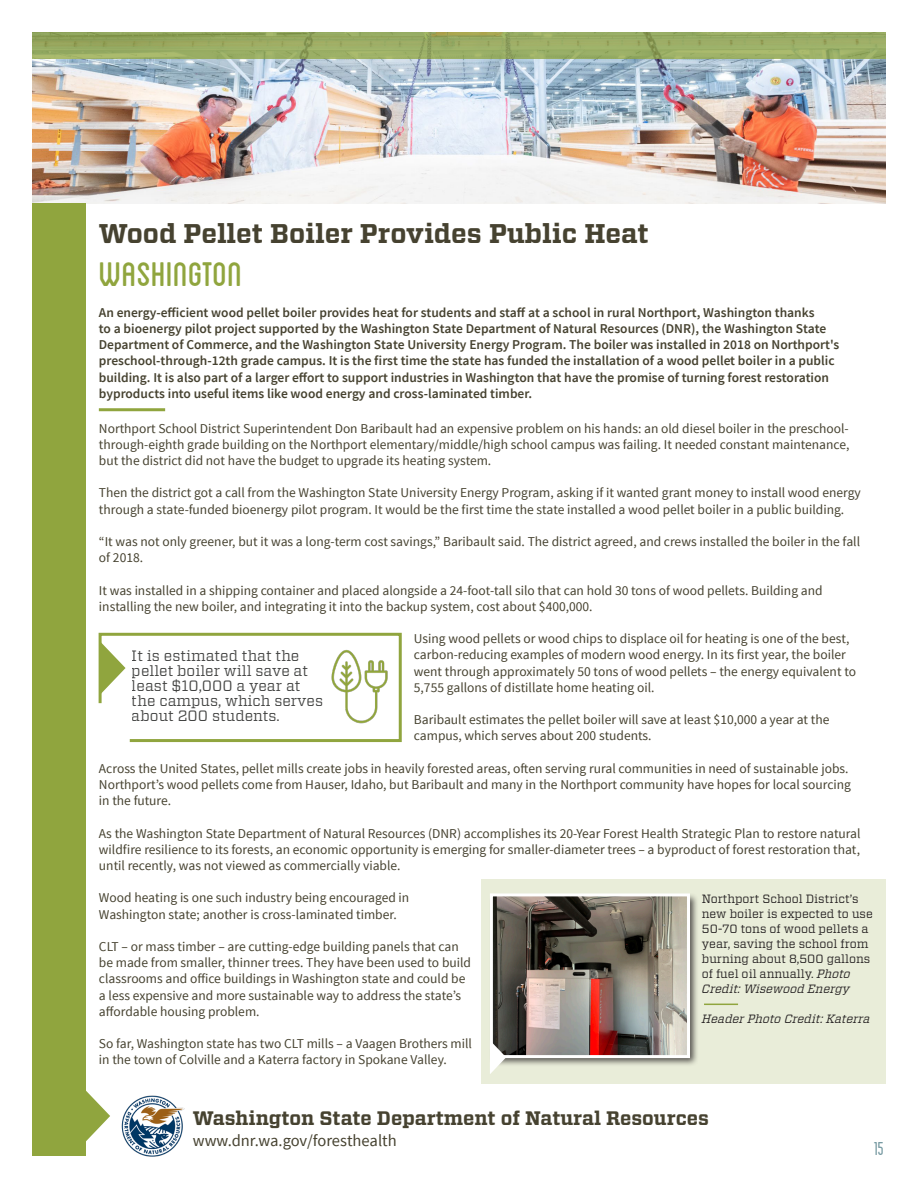
<style>
.page{position:relative;width:918px;height:1188px;background:#fff}
.page>*{position:absolute;margin:0;border:0;box-sizing:border-box;transform-origin:0 0}
.t1{font:48px "Blanch Caps";color:#90a53e}
.t2{font:700 27px "Vitesse";color:#464230}
.t3{font:700 19.5px "Vitesse";color:#464230}
.t4{font:condensed 19.5px "Blanch";color:#7498a0}
.t5{font:16.5px "Source Sans Pro";color:#464230}
.t6{font:15px/15px "Vitesse";color:#040503}
.t7{font:13.5px/16.2px "Source Sans Pro";color:#464230}
.t8{font:600 13.5px/16.2px "Source Sans Pro";color:#464230}
.t9{font:12px/15px "Vitesse";color:#231f20}
.t10{font:italic 12px "Vitesse";color:#231f20}
.s1{font-style:italic}
</style>
<div class="page">
<img style="left:32px;top:59px;width:854px;height:144px">
<svg style="left:32px;top:32px;width:854px;height:27px;background:#98ab63"></svg>
<div style="left:32px;top:203px;width:54px;height:953px;background:#90a53e"></div>
<svg style="left:86px;top:1091px;width:24px;height:50px"></svg>
<img style="left:121px;top:1095px;width:64px;height:62px">
<hr style="left:99px;top:408px;width:66px;height:3px;background:#90a53e">
<div style="left:482px;top:880px;width:404px;height:204px;background:#e9edd9"></div>
<div style="left:489px;top:892px;width:209px;height:175px;background:#231f20;opacity:.75"></div>
<img style="left:489px;top:892px;width:203px;height:182px">
<hr style="left:704px;top:1004px;width:34px;height:1px;background:#90a53e">
<svg style="left:98px;top:632px;width:304px;height:111px"></svg>
<p class="t2" style="left:99px;top:216px;width:551px">Wood Pellet Boiler Provides Public Heat</p>
<p class="t1" style="left:99px;top:253px;width:145px">washington</p>
<p class="t8" style="left:99px;top:305px;width:742px">An energy-efficient wood pellet boiler provides heat for students and staff at a school in rural Northport, Washington thanks<br>to a bioenergy pilot project supported by the Washington State Department of Natural Resources (DNR), the Washington State Department of Commerce, and the Washington State University Energy Program. The boiler was installed in 2018 on Northport's preschool-through-12th grade campus. It is the first time the state has funded the installation of a wood pellet boiler in a public building. It is also part of a larger effort to support industries in Washington that have the promise of turning forest restoration byproducts into useful items like wood energy and cross-laminated timber.</p>
<p class="t7" style="left:99px;top:420px;width:752px;text-align:justify">Northport School District Superintendent Don Baribault had an expensive problem on his hands: an old diesel boiler in the preschool&shy;through-eighth grade building on the Northport elementary/middle/high school campus was failing. It needed constant maintenance, but the district did not have the budget to upgrade its heating system.</p>
<p class="t7" style="left:99px;top:485px;width:763px">Then the district got a call from the Washington State University Energy Program, asking if it wanted grant money to install wood energy through a state-funded bioenergy pilot program. It would be the first time the state installed a wood pellet boiler in a public building.</p>
<p class="t7" style="left:99px;top:534px;width:763px">“It was not only greener, but it was a long-term cost savings,” Baribault said. The district agreed, and crews installed the boiler in the fall of 2018.</p>
<p class="t7" style="left:99px;top:582px;width:725px">It was installed in a shipping container and placed alongside a 24-foot-tall silo that can hold 30 tons of wood pellets. Building and installing the new boiler, and integrating it into the backup system, cost about $400,000.</p>
<p class="t7" style="left:414px;top:631px;width:444px">Using wood pellets or wood chips to displace oil for heating is one of the best, carbon-reducing examples of modern wood energy. In its first year, the boiler went through approximately 50 tons of wood pellets – the energy equivalent to 5,755 gallons of distillate home heating oil.</p>
<p class="t7" style="left:414px;top:712px;width:417px">Baribault estimates the pellet boiler will save at least $10,000 a year at the campus, which serves about 200 students.</p>
<p class="t7" style="left:99px;top:760px;width:754px">Across the United States, pellet mills create jobs in heavily forested areas, often serving rural communities in need of sustainable jobs.<br>Northport’s wood pellets come from Hauser, Idaho, but Baribault and many in the Northport community have hopes for local sourcing in the future.</p>
<p class="t7" style="left:99px;top:825px;width:763px;text-align:justify">As the Washington State Department of Natural Resources (DNR) accomplishes its 20-Year Forest Health Strategic Plan to restore natural wildfire resilience to its forests, an economic opportunity is emerging for smaller-diameter trees – a byproduct of forest restoration that, until recently, was not viewed as commercially viable.</p>
<p class="t7" style="left:99px;top:890px;width:312px">Wood heating is one such industry being encouraged in<br>Washington state; another is cross-laminated timber.</p>
<p class="t7" style="left:99px;top:939px;width:374px">CLT – or mass timber – are cutting-edge building panels that can be made from smaller, thinner trees. They have been used to build classrooms and office buildings in Washington state and could be a less expensive and more sustainable way to address the state’s affordable housing problem.</p>
<p class="t7" style="left:99px;top:1036px;width:375px">So far, Washington state has two CLT mills – a Vaagen Brothers mill in the town of Colville and a Katerra factory in Spokane Valley.</p>
<p class="t6" style="left:132px;top:648px;width:193px">It is estimated that the pellet boiler will save at least $10,000 a year at the campus, which serves about 200 students.</p>
<p class="t9" style="left:702px;top:891px;width:173px">Northport School District’s new boiler is expected to use<br>50-70 tons of wood pellets a year, saving the school from burning about 8,500 gallons of fuel oil annually. <span class="s1">Photo<br>Credit: Wisewood Energy</span></p>
<p class="t10" style="left:702px;top:1011px;width:170px">Header Photo Credit: Katerra</p>
<p class="t3" style="left:193px;top:1105px;width:518px">Washington State Department of Natural Resources</p>
<p class="t5" style="left:193px;top:1131px;width:205px">www.dnr.wa.gov/foresthealth</p>
<h3 class="t4" style="left:874px;top:1138px;width:12px">15</h3>
</div>
